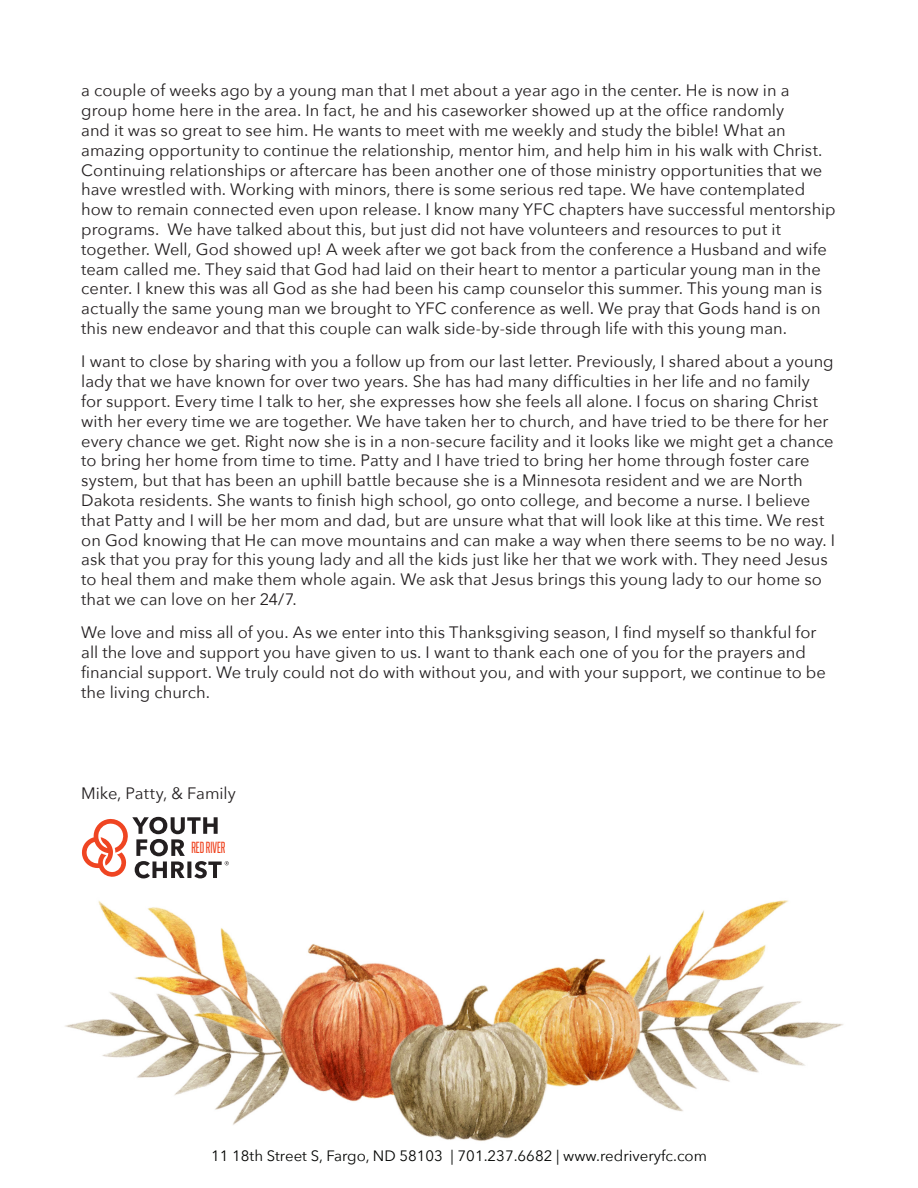
<style>
.page{position:relative;width:918px;height:1188px;background:#fff}
.page>*{position:absolute;margin:0;border:0;box-sizing:border-box;transform-origin:0 0}
.t1{font:16.5px/19.8px "Avenir Next";color:#231f20}
.t2{font:15px "Avenir Next";color:#040503}
.t3{font:13.65px "Steelfish Rg";color:#ef4522}
</style>
<div class="page">
<img style="left:65px;top:900px;width:779px;height:241px">
<svg style="left:81px;top:817px;width:148px;height:61px"></svg>
<p class="t1" style="left:81px;top:82px;width:756px">a couple of weeks ago by a young man that I met about a year ago in the center. He is now in a group home here in the area. In fact, he and his caseworker showed up at the office randomly<br>and it was so great to see him. He wants to meet with me weekly and study the bible! What an amazing opportunity to continue the relationship, mentor him, and help him in his walk with Christ.<br>Continuing relationships or aftercare has been another one of those ministry opportunities that we have wrestled with. Working with minors, there is some serious red tape. We have contemplated how to remain connected even upon release. I know many YFC chapters have successful mentorship programs. We have talked about this, but just did not have volunteers and resources to put it together. Well, God showed up! A week after we got back from the conference a Husband and wife team called me. They said that God had laid on their heart to mentor a particular young man in the center. I knew this was all God as she had been his camp counselor this summer. This young man is actually the same young man we brought to YFC conference as well. We pray that Gods hand is on this new endeavor and that this couple can walk side-by-side through life with this young man.</p>
<p class="t1" style="left:81px;top:353px;width:755px">I want to close by sharing with you a follow up from our last letter. Previously, I shared about a young lady that we have known for over two years. She has had many difficulties in her life and no family<br>for support. Every time I talk to her, she expresses how she feels all alone. I focus on sharing Christ with her every time we are together. We have taken her to church, and have tried to be there for her every chance we get. Right now she is in a non-secure facility and it looks like we might get a chance to bring her home from time to time. Patty and I have tried to bring her home through foster care system, but that has been an uphill battle because she is a Minnesota resident and we are North Dakota residents. She wants to finish high school, go onto college, and become a nurse. I believe that Patty and I will be her mom and dad, but are unsure what that will look like at this time. We rest on God knowing that He can move mountains and can make a way when there seems to be no way. I ask that you pray for this young lady and all the kids just like her that we work with. They need Jesus to heal them and make them whole again. We ask that Jesus brings this young lady to our home so that we can love on her 24/7.</p>
<p class="t1" style="left:81px;top:622px;width:746px">We love and miss all of you. As we enter into this Thanksgiving season, I find myself so thankful for all the love and support you have given to us. I want to thank each one of you for the prayers and financial support. We truly could not do with without you, and with your support, we continue to be the living church.</p>
<p class="t1" style="left:81px;top:785px;width:156px">Mike, Patty, &amp; Family</p>
<p class="t3" style="left:191px;top:841px;width:36px">RED RIVER</p>
<p class="t2" style="left:211px;top:1149px;width:497px">11 18th Street S, Fargo, ND 58103 | 701.237.6682 | www.redriveryfc.com</p>
</div>
